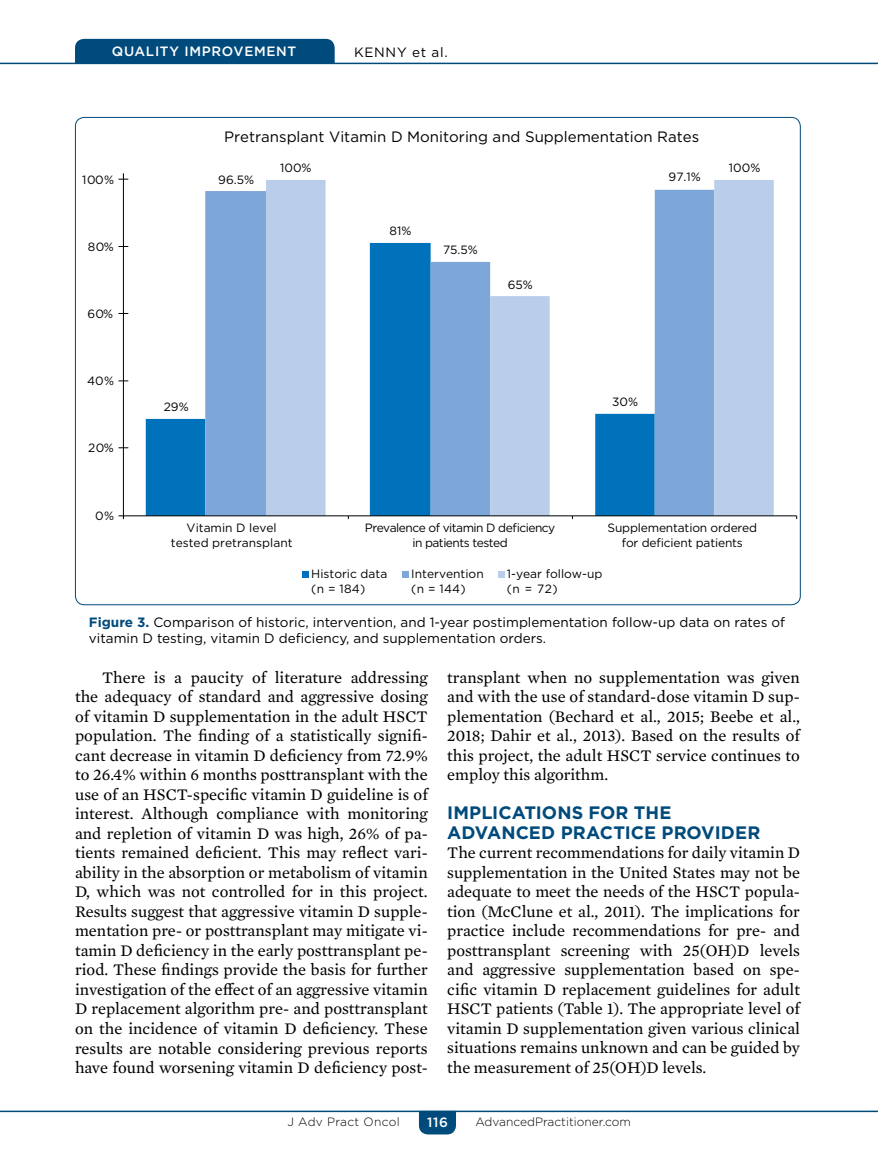
<style>
.page{position:relative;width:878px;height:1175px;background:#fff}
.page>*{position:absolute;margin:0;border:0;box-sizing:border-box;transform-origin:0 0}
.t1{font:700 18px/19.5px "Gotham";color:#004a7c}
.t2{font:16.5px/19.5px "Mercury Text G2";color:#000;text-align:justify}
.t3{font:15px "Gotham";color:#000}
.t4{font:13.5px/16.2px "Gotham";color:#000}
.t5{font:500 13.5px "Gotham";letter-spacing:.05em;color:#fff}
.t6{font:13.5px "Gotham";letter-spacing:.05em;color:#000}
.t7{font:12px/14.4px "Gotham";color:#000}
.t8{font:12px/14.4px "Gotham";letter-spacing:-.04em;color:#000;text-align:center}
.t9{font:300 12px "Gotham";color:#000}
.t10{font:300 12px "Gotham";letter-spacing:.025em;color:#000}
.s1{font-weight:700;color:#004a7c}
</style>
<div class="page">
<hr style="left:0;top:1110px;width:878px;height:2px;background:#004a7c">
<svg style="left:419px;top:1110px;width:37px;height:24px"></svg>
<hr style="left:0;top:63px;width:878px;height:1px;background:#004a7c">
<div style="left:75px;top:39px;width:259px;height:24px;background:#004a7c"></div>
<div style="left:146px;top:418px;width:59px;height:97px;background:#0072bc"></div>
<div style="left:205px;top:191px;width:61px;height:324px;background:#7da7d8"></div>
<svg style="left:266px;top:180px;width:507px;height:335px"></svg>
<hr style="left:118px;top:515px;width:678px;height:1px;background:#000">
<hr style="left:123px;top:173px;width:1px;height:344px;background:#000">
<svg style="left:302px;top:571px;width:6px;height:6px"></svg>
<svg style="left:402px;top:571px;width:6px;height:6px"></svg>
<svg style="left:498px;top:571px;width:6px;height:6px"></svg>
<p class="t5" style="left:112px;top:43px;width:186px">QUALITY IMPROVEMENT</p>
<p class="t6" style="left:354px;top:43px;width:95px">KENNY et al.</p>
<p class="t7" style="left:82px;top:172px;width:33px">100%</p>
<p class="t7" style="left:88px;top:239px;width:27px">80%</p>
<p class="t7" style="left:87px;top:306px;width:27px">60%</p>
<p class="t7" style="left:87px;top:373px;width:29px">40%</p>
<p class="t7" style="left:88px;top:441px;width:27px">20%</p>
<p class="t7" style="left:95px;top:508px;width:21px">0%</p>
<p class="t3" style="left:224px;top:127px;width:476px">Pretransplant Vitamin D Monitoring and Supplementation Rates</p>
<p class="t7" style="left:218px;top:172px;width:37px">96.5%</p>
<p class="t7" style="left:280px;top:160px;width:33px">100%</p>
<p class="t7" style="left:389px;top:223px;width:23px">81%</p>
<p class="t7" style="left:443px;top:242px;width:36px">75.5%</p>
<p class="t7" style="left:507px;top:277px;width:27px">65%</p>
<p class="t7" style="left:668px;top:170px;width:34px">97.1%</p>
<p class="t7" style="left:729px;top:160px;width:33px">100%</p>
<p class="t7" style="left:164px;top:399px;width:26px">29%</p>
<p class="t7" style="left:612px;top:394px;width:27px">30%</p>
<p class="t7" style="left:171px;top:520px;width:123px;text-align:center">Vitamin D level tested pretransplant</p>
<p class="t8" style="left:365px;top:520px;width:192px">Prevalence of vitamin D deficiency in patients tested</p>
<p class="t7" style="left:607px;top:520px;width:151px;text-align:center">Supplementation ordered for deficient patients</p>
<p class="t7" style="left:311px;top:566px;width:78px">Historic data (n = 184)</p>
<p class="t7" style="left:411px;top:566px;width:74px">Intervention (n = 144)</p>
<p class="t7" style="left:507px;top:566px;width:97px">1-year follow-up (n = 72)</p>
<p class="t4" style="left:89px;top:614px;width:697px"><span class="s1">Figure 3.</span> Comparison of historic, intervention, and 1-year postimplementation follow-up data on rates of vitamin D testing, vitamin D deficiency, and supplementation orders.</p>
<p class="t2" style="left:75px;top:666px;width:354px;text-indent:27px">There is a paucity of literature addressing the adequacy of standard and aggressive dosing of vitamin D supplementation in the adult HSCT population. The finding of a statistically signifi&shy;cant decrease in vitamin D deficiency from 72.9% to 26.4% within 6 months posttransplant with the use of an HSCT-specific vitamin D guideline is of interest. Although compliance with monitoring and repletion of vitamin D was high, 26% of pa&shy;tients remained deficient. This may reflect vari&shy;ability in the absorption or metabolism of vitamin D, which was not controlled for in this project.<br>Results suggest that aggressive vitamin D supple&shy;mentation pre- or posttransplant may mitigate vi&shy;tamin D deficiency in the early posttransplant pe&shy;riod. These findings provide the basis for further investigation of the effect of an aggressive vitamin D replacement algorithm pre- and posttransplant on the incidence of vitamin D deficiency. These results are notable considering previous reports have found worsening vitamin D deficiency post-</p>
<p class="t2" style="left:447px;top:666px;width:354px">transplant when no supplementation was given and with the use of standard-dose vitamin D sup&shy;plementation (Bechard et al., 2015; Beebe et al., 2018; Dahir et al., 2013). Based on the results of this project, the adult HSCT service continues to employ this algorithm.</p>
<p class="t1" style="left:447px;top:803px;width:314px">IMPLICATIONS FOR THE<br>ADVANCED PRACTICE PROVIDER</p>
<p class="t2" style="left:447px;top:842px;width:354px">The current recommendations for daily vitamin D supplementation in the United States may not be adequate to meet the needs of the HSCT popula&shy;tion (McClune et al., 2011). The implications for practice include recommendations for pre- and posttransplant screening with 25(OH)D levels and aggressive supplementation based on spe&shy;cific vitamin D replacement guidelines for adult HSCT patients (Table 1). The appropriate level of vitamin D supplementation given various clinical situations remains unknown and can be guided by the measurement of 25(OH)D levels.</p>
<p class="t10" style="left:287px;top:1114px;width:114px">J Adv Pract Oncol</p>
<p class="t5" style="left:427px;top:1113px;width:22px">116</p>
<p class="t9" style="left:475px;top:1114px;width:157px">AdvancedPractitioner.com</p>
</div>
